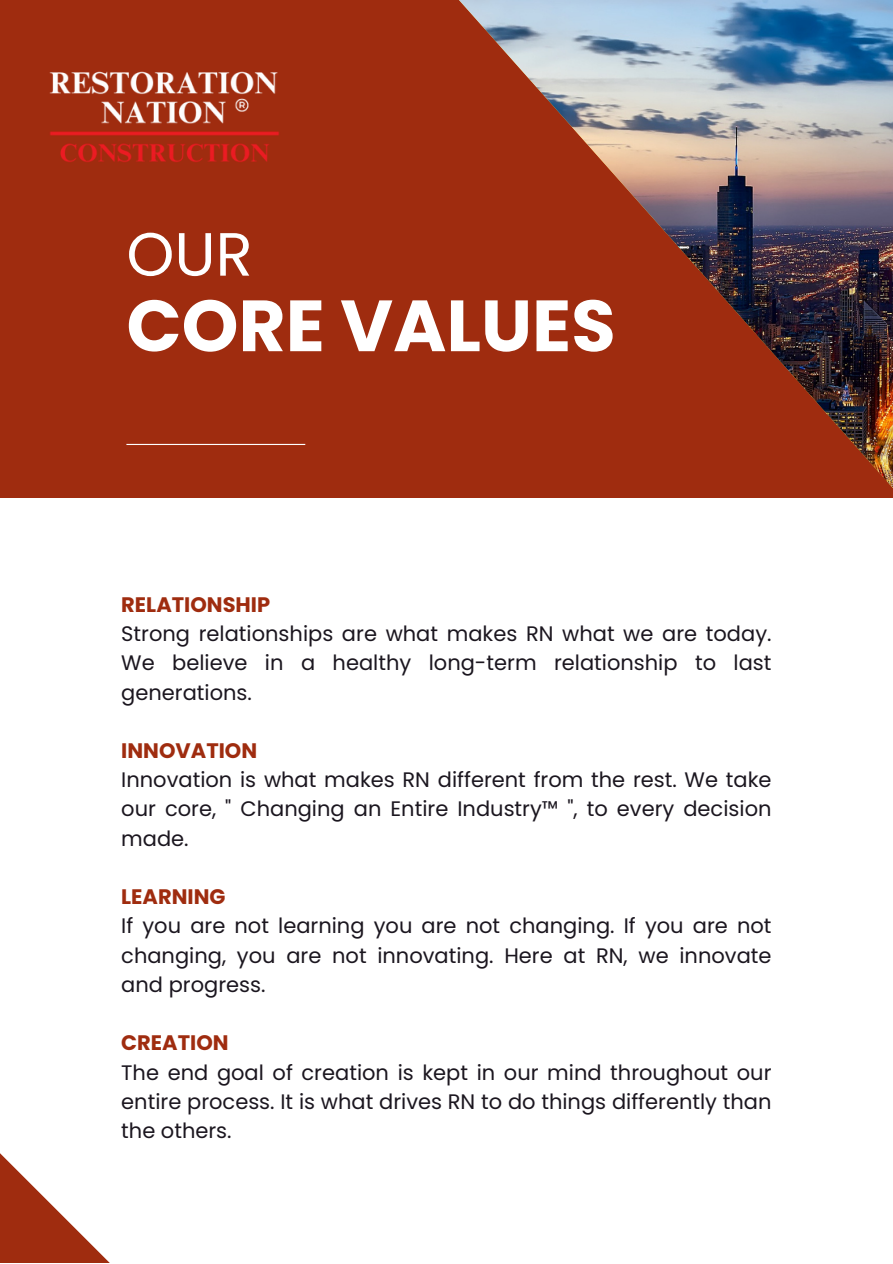
<style>
.page{position:relative;width:893px;height:1264px;background:#fff}
.page>*{position:absolute;margin:0;border:0;box-sizing:border-box;transform-origin:0 0}
.t1{font:700 72.3px "Poppins";color:#fff}
.t2{font:60.9px "Poppins";color:#fff}
.t3{font:21px/29.2px "Poppins";color:#1b161f;text-align:justify}
.t4{font:700 21px "Poppins";color:#9f2c0f}
</style>
<div class="page">
<div style="left:0;top:0;width:892px;height:498px;background:#9f2c0f"></div>
<hr style="left:126px;top:444px;width:179px;height:1px;background:#fff">
<img style="left:459px;top:0;width:433px;height:487px">
<svg style="left:0;top:1153px;width:109px;height:109px"></svg>
<img style="left:49px;top:71px;width:230px;height:91px">
<p class="t2" style="left:126px;top:212px;width:128px">OUR</p>
<p class="t1" style="left:126px;top:275px;width:490px">CORE VALUES</p>
<p class="t4" style="left:121px;top:589px;width:150px">RELATIONSHIP</p>
<p class="t3" style="left:121px;top:619px;width:651px">Strong relationships are what makes RN what we are today.<br>We believe in a healthy long-term relationship to last generations.</p>
<p class="t4" style="left:121px;top:736px;width:137px">INNOVATION</p>
<p class="t3" style="left:121px;top:765px;width:651px">Innovation is what makes RN different from the rest. We take our core, " Changing an Entire Industry™ ", to every decision made.</p>
<p class="t4" style="left:121px;top:882px;width:106px">LEARNING</p>
<p class="t3" style="left:121px;top:911px;width:651px">If you are not learning you are not changing. If you are not changing, you are not innovating. Here at RN, we innovate and progress.</p>
<p class="t4" style="left:121px;top:1028px;width:109px">CREATION</p>
<p class="t3" style="left:121px;top:1057px;width:651px">The end goal of creation is kept in our mind throughout our entire process. It is what drives RN to do things differently than the others.</p>
</div>
